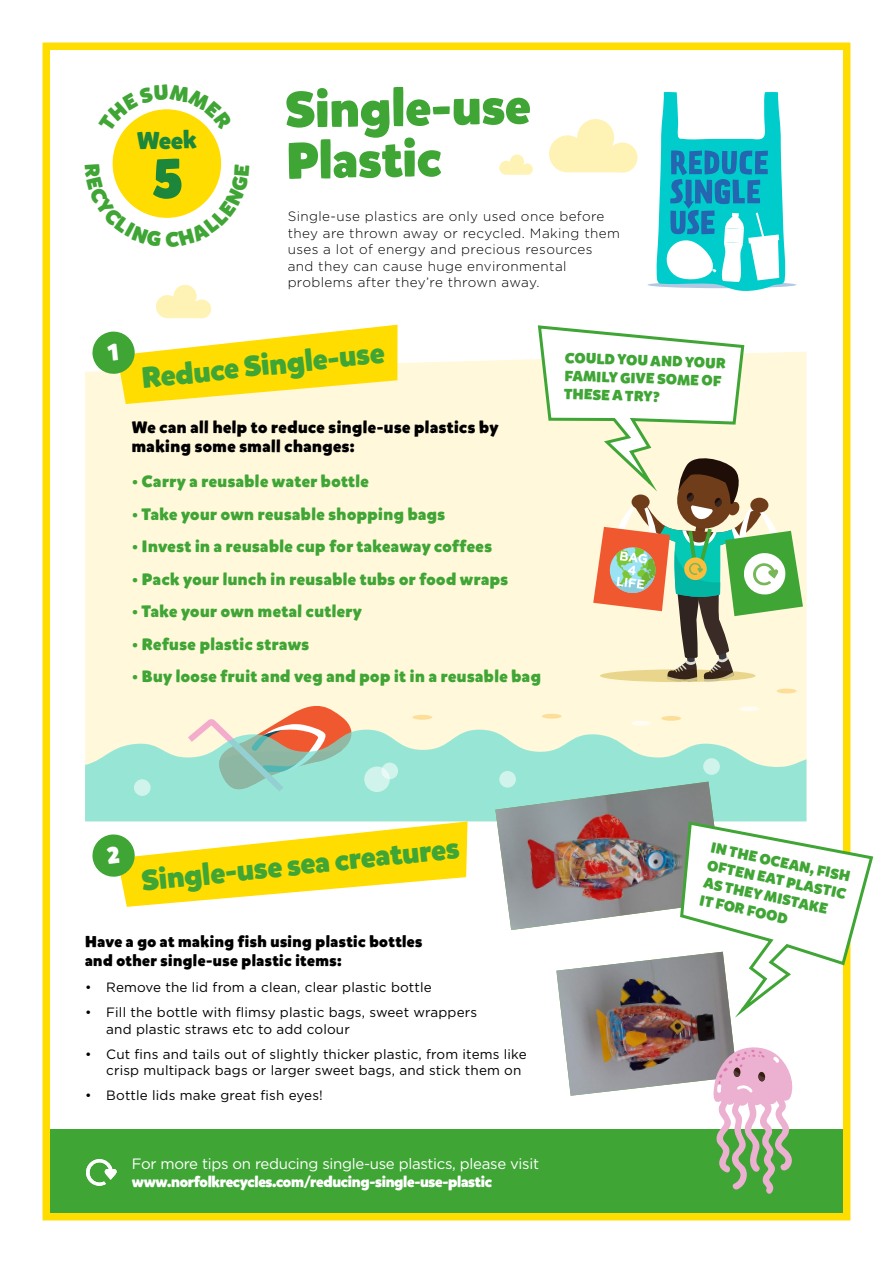
<style>
.page{position:relative;width:893px;height:1263px;background:#fff}
.page>*{position:absolute;margin:0;border:0;box-sizing:border-box;transform-origin:0 0}
.t1{font:900 51px/51px "Mikado";color:#3fa535}
.t2{font:900 29.25px "Mikado";color:#3fa535}
.t3{font:900 24px "Mikado";color:#1c873b}
.t4{font:900 16.5px "Mikado";letter-spacing:.03em;color:#3fa535}
.t5{font:900 16.5px/19.5px "Mikado";letter-spacing:.03em;color:#000}
.t6{font:900 15.6px/18.8px "Mikado";letter-spacing:.03em;color:#000}
.t7{font:15px "Gotham";letter-spacing:-.02em;color:#fff}
.t8{font:900 15px "Mikado";letter-spacing:-.02em;color:#fff}
.t9{font:900 14.7px/18px "Mikado";color:#3fa535}
.t10{font:13.5px/16.5px "Gotham";letter-spacing:.01em;color:#000}
.t11{font:300 13.5px/16.5px "Gotham";letter-spacing:.03em;color:#000}
</style>
<div class="page">
<div style="left:47px;top:1129px;width:799px;height:87px;background:#3fa535"></div>
<svg style="left:42px;top:597px;width:1px;height:41px"></svg>
<div style="left:43px;top:43px;width:807px;height:1177px;border:8px solid #fd0"></div>
<div style="left:113px;top:109px;width:108px;height:109px;background:#fd0;border-radius:50%"></div>
<svg style="left:86px;top:1159px;width:31px;height:27px"></svg>
<div style="left:85px;top:352px;width:721px;height:377px;background:#fff8da"></div>
<svg style="left:188px;top:698px;width:164px;height:31px;background:#fbd3b5"></svg>
<svg style="left:85px;top:729px;width:721px;height:92px;background:#aee3cf"></svg>
<svg style="left:536px;top:325px;width:267px;height:357px"></svg>
<svg style="left:495px;top:782px;width:379px;height:414px"></svg>
<div style="left:364px;top:766px;width:26px;height:26px;background:#d0f3ec;border-radius:50%"></div>
<svg style="left:381px;top:763px;width:17px;height:16px"></svg>
<div style="left:703px;top:758px;width:17px;height:17px;background:#d0f3ec;border-radius:50%"></div>
<div style="left:499px;top:771px;width:17px;height:17px;background:#d0f3ec;border-radius:50%"></div>
<div style="left:134px;top:779px;width:17px;height:17px;background:#d0f3ec;border-radius:50%"></div>
<svg style="left:542px;top:714px;width:20px;height:5px"></svg>
<hr style="left:777px;top:689px;width:19px;height:4px;background:#fdde99;border-radius:50%">
<div style="left:661px;top:716px;width:20px;height:5px;background:#fdde99;border-radius:50%"></div>
<svg style="left:412px;top:715px;width:20px;height:5px"></svg>
<div style="left:739px;top:706px;width:20px;height:5px;background:#fffcf3;border-radius:50%"></div>
<div style="left:631px;top:721px;width:20px;height:5px;background:#fffcf3;border-radius:50%"></div>
<svg style="left:647px;top:281px;width:149px;height:7px"></svg>
<svg style="left:656px;top:92px;width:130px;height:199px"></svg>
<svg style="left:156px;top:285px;width:55px;height:33px"></svg>
<svg style="left:549px;top:119px;width:88px;height:54px"></svg>
<svg style="left:499px;top:155px;width:34px;height:20px"></svg>
<svg style="left:122px;top:109px;width:89px;height:23px"></svg>
<svg style="left:112px;top:158px;width:110px;height:60px"></svg>
<svg style="left:91px;top:325px;width:307px;height:79px"></svg>
<svg style="left:91px;top:821px;width:377px;height:86px"></svg>
<h3 class="t3" style="left:137px;top:125px;width:61px;rotate:-1deg">Week</h3>
<h1 class="t1" style="left:285px;top:85px;width:247px;rotate:-1deg">Single-use<br>Plastic</h1>
<p class="t11" style="left:288px;top:208px;width:334px">Single-use plastics are only used once before they are thrown away or recycled. Making them uses a lot of energy and precious resources and they can cause huge environmental problems after they’re thrown away.</p>
<h2 class="t2" style="left:140px;top:359px;width:245px;rotate:-6deg">Reduce Single-use</h2>
<p class="t9" style="left:565px;top:349px;width:162px;rotate:2deg">COULD YOU AND YOUR<br>FAMILY GIVE SOME OF<br>THESE A TRY?</p>
<p class="t5" style="left:132px;top:418px;width:368px">We can all help to reduce single-use plastics by making some small changes:</p>
<p class="t11" style="left:268px;top:426px;width:306px">uses a lot of energy and precious resources</p>
<p class="t4" style="left:132px;top:471px;width:238px">• Carry a reusable water bottle</p>
<p class="t4" style="left:132px;top:503px;width:315px">• Take your own reusable shopping bags</p>
<p class="t4" style="left:132px;top:536px;width:361px">• Invest in a reusable cup for takeaway coffees</p>
<p class="t4" style="left:132px;top:568px;width:378px">• Pack your lunch in reusable tubs or food wraps</p>
<p class="t4" style="left:132px;top:601px;width:231px">• Take your own metal cutlery</p>
<p class="t4" style="left:132px;top:633px;width:179px">• Refuse plastic straws</p>
<p class="t4" style="left:132px;top:666px;width:410px">• Buy loose fruit and veg and pop it in a reusable bag</p>
<h2 class="t2" style="left:140px;top:862px;width:321px;rotate:-6deg">Single-use sea creatures</h2>
<p class="t9" style="left:713px;top:839px;width:143px;rotate:12deg">IN THE OCEAN, FISH<br>OFTEN EAT PLASTIC<br>AS THEY MISTAKE<br>IT FOR FOOD</p>
<p class="t6" style="left:85px;top:932px;width:339px">Have a go at making fish using plastic bottles and other single-use plastic items:</p>
<p class="t10" style="left:85px;top:979px;width:348px">• Remove the lid from a clean, clear plastic bottle</p>
<p class="t10" style="left:106px;top:1004px;width:372px;text-indent:-21px">• Fill the bottle with flimsy plastic bags, sweet wrappers and plastic straws etc to add colour</p>
<p class="t10" style="left:106px;top:1045px;width:422px;text-indent:-21px">• Cut fins and tails out of slightly thicker plastic, from items like crisp multipack bags or larger sweet bags, and stick them on</p>
<p class="t10" style="left:85px;top:1087px;width:239px">• Bottle lids make great fish eyes!</p>
<p class="t7" style="left:132px;top:1154px;width:409px">For more tips on reducing single-use plastics, please visit</p>
<p class="t8" style="left:132px;top:1172px;width:362px">www.norfolkrecycles.com/reducing-single-use-plastic</p>
</div>
